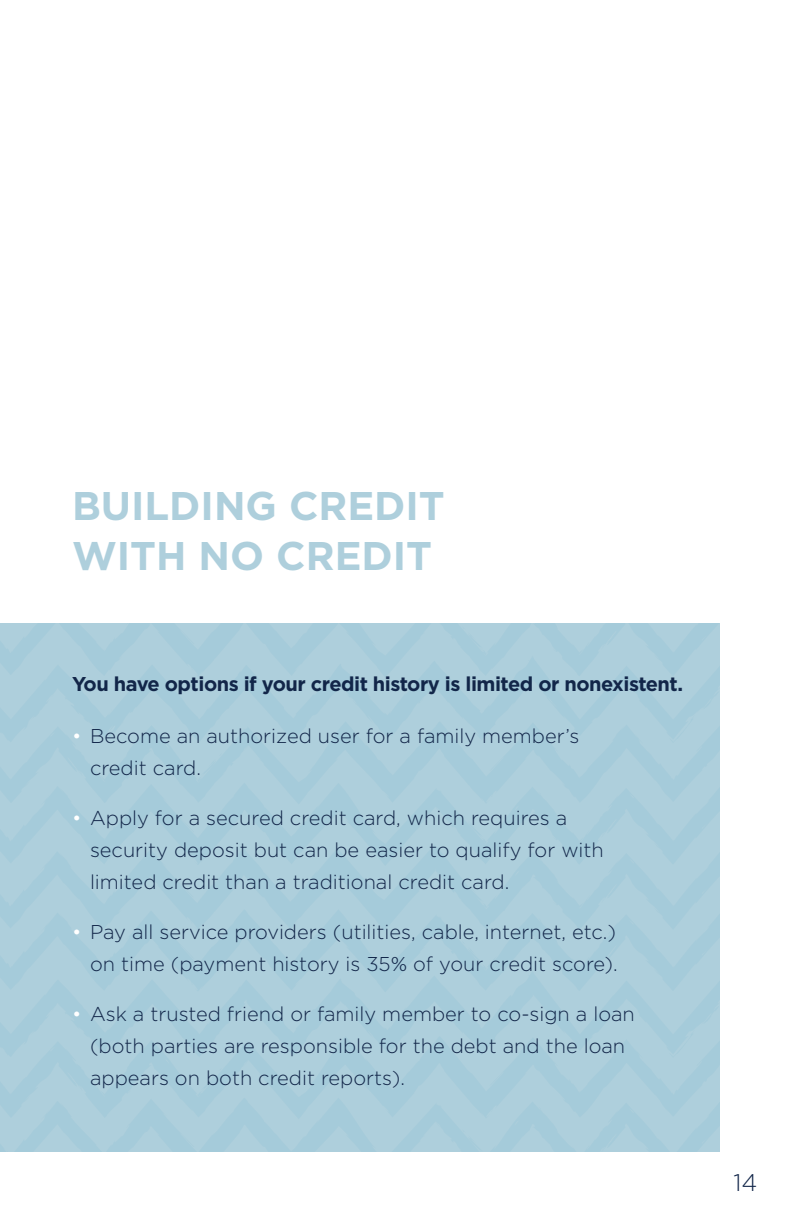
<style>
.page{position:relative;width:792px;height:1224px;background:#fff}
.page>*{position:absolute;margin:0;border:0;box-sizing:border-box;transform-origin:0 0}
.t1{font:700 40px/50px "Gotham";color:#aecfdc}
.t2{font:300 24px "Gotham";color:#122649}
.t3{font:300 20px/32px "Gotham";color:#122649}
.t4{font:700 20px "Gotham";letter-spacing:-.025em;color:#122649}
.s1{color:#fff}
</style>
<div class="page">
<svg style="left:0;top:804px;width:720px;height:40px;background:#aacddb"></svg>
<svg style="left:0;top:678px;width:720px;height:43px;background:#aacddb"></svg>
<svg style="left:0;top:624px;width:720px;height:54px;background:#aacddb"></svg>
<svg style="left:0;top:721px;width:720px;height:83px;background:#aacddb"></svg>
<svg style="left:0;top:1119px;width:720px;height:33px;background:#aacddb"></svg>
<svg style="left:0;top:992px;width:720px;height:44px;background:#aacddb"></svg>
<svg style="left:0;top:844px;width:720px;height:65px;background:#aacddb"></svg>
<svg style="left:0;top:909px;width:720px;height:83px;background:#aacddb"></svg>
<svg style="left:0;top:1036px;width:720px;height:83px;background:#aacddb"></svg>
<p class="t1" style="left:72px;top:481px;width:374px">BUILDING CREDIT<br>WITH NO CREDIT</p>
<p class="t4" style="left:72px;top:671px;width:613px">You have options if your credit history is limited or nonexistent.</p>
<p class="t3" style="left:90px;top:720px;width:491px;text-indent:-18px"><span class="s1">•</span> Become an authorized user for a family member’s credit card.</p>
<p class="t3" style="left:90px;top:802px;width:515px;text-indent:-18px"><span class="s1">•</span> Apply for a secured credit card, which requires a security deposit but can be easier to qualify for with limited credit than a traditional credit card.</p>
<p class="t3" style="left:72px;top:916px;width:547px;text-align:right"><span class="s1">•</span> Pay all service providers (utilities, cable, internet, etc.) on time (payment history is 35% of your credit score).</p>
<p class="t3" style="left:90px;top:998px;width:546px;text-indent:-18px"><span class="s1">•</span> Ask a trusted friend or family member to co-sign a loan (both parties are responsible for the debt and the loan appears on both credit reports).</p>
<p class="t2" style="left:734px;top:1167px;width:25px">14</p>
</div>
